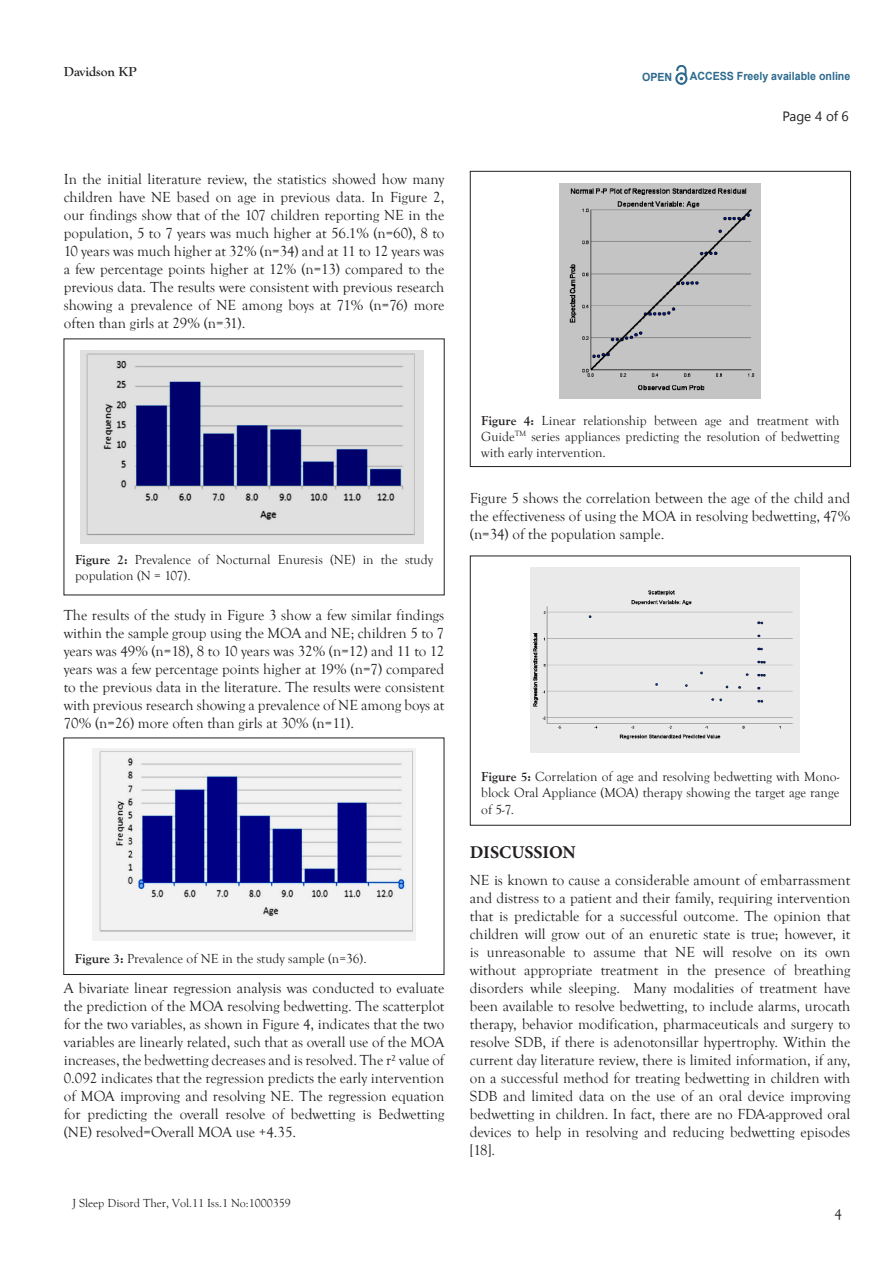
<style>
.page{position:relative;width:893px;height:1263px;background:#fff}
.page>*{position:absolute;margin:0;border:0;box-sizing:border-box;transform-origin:0 0}
.t1{font:700 18px "Minion Pro";color:#231f20}
.t2{font:15px/18px "Goudy Old Style T";color:#231f20;text-align:justify}
.t3{font:13.5px/16.2px "Goudy Old Style T";color:#231f20;text-align:justify}
.t4{font:700 13.5px "Goudy Old Style T";color:#231f20}
.t5{font:13.5px "Nirmala UI";letter-spacing:-.01em;color:#231f20}
.t6{font:12px "Goudy Old Style T";color:#231f20}
.t7{font:700 11.25px "Arial";color:#2d6a8e;scale:.94 1}
.s1{font-weight:700}
</style>
<div class="page">
<svg style="left:675px;top:65px;width:12px;height:20px"></svg>
<img style="left:80px;top:351px;width:344px;height:192px">
<div style="left:470px;top:556px;width:381px;height:270px;border:1px solid #231f20"></div>
<img style="left:531px;top:567px;width:268px;height:185px">
<div style="left:470px;top:171px;width:381px;height:296px;border:1px solid #231f20"></div>
<img style="left:559px;top:183px;width:202px;height:216px">
<div style="left:63px;top:737px;width:381px;height:238px;border:1px solid #231f20"></div>
<img style="left:92px;top:748px;width:324px;height:193px">
<p class="t4" style="left:64px;top:63px;width:75px">Davidson KP</p>
<p class="t2" style="left:64px;top:172px;width:382px">In the initial literature review, the statistics showed how many children have NE based on age in previous data. In Figure 2, our findings show that of the 107 children reporting NE in the population, 5 to 7 years was much higher at 56.1% (n=60), 8 to 10 years was much higher at 32% (n=34) and at 11 to 12 years was a few percentage points higher at 12% (n=13) compared to the previous data. The results were consistent with previous research showing a prevalence of NE among boys at 71% (n=76) more often than girls at 29% (n=31).</p>
<p class="t7" style="left:642px;top:73px;width:34px">OPEN</p>
<p class="t7" style="left:690px;top:72px;width:172px">ACCESS Freely available online</p>
<p class="t5" style="left:782px;top:111px;width:68px">Page 4 of 6</p>
<p class="t3" style="left:75px;top:553px;width:359px"><span class="s1">Figure 2:</span> Prevalence of Nocturnal Enuresis (NE) in the study population (N = 107).</p>
<p class="t2" style="left:64px;top:607px;width:382px">The results of the study in Figure 3 show a few similar findings within the sample group using the MOA and NE; children 5 to 7 years was 49% (n=18), 8 to 10 years was 32% (n=12) and 11 to 12 years was a few percentage points higher at 19% (n=7) compared to the previous data in the literature. The results were consistent with previous research showing a prevalence of NE among boys at 70% (n=26) more often than girls at 30% (n=11).</p>
<p class="t3" style="left:75px;top:952px;width:293px"><span class="s1">Figure 3:</span> Prevalence of NE in the study sample (n=36).</p>
<p class="t2" style="left:64px;top:980px;width:382px">A bivariate linear regression analysis was conducted to evaluate the prediction of the MOA resolving bedwetting. The scatterplot for the two variables, as shown in Figure 4, indicates that the two variables are linearly related, such that as overall use of the MOA increases, the bedwetting decreases and is resolved. The r² value of 0.092 indicates that the regression predicts the early intervention of MOA improving and resolving NE. The regression equation for predicting the overall resolve of bedwetting is Bedwetting (NE) resolved=Overall MOA use +4.35.</p>
<p class="t6" style="left:73px;top:1198px;width:220px">J Sleep Disord Ther, Vol.11 Iss.1 No:1000359</p>
<p class="t3" style="left:481px;top:414px;width:360px"><span class="s1">Figure 4:</span> Linear relationship between age and treatment with Guide<sup>TM</sup> series appliances predicting the resolution of bedwetting with early intervention.</p>
<p class="t2" style="left:470px;top:490px;width:382px">Figure 5 shows the correlation between the age of the child and the effectiveness of using the MOA in resolving bedwetting, 47% (n=34) of the population sample.</p>
<p class="t3" style="left:481px;top:770px;width:360px"><span class="s1">Figure 5:</span> Correlation of age and resolving bedwetting with Mono&shy;block Oral Appliance (MOA) therapy showing the target age range of 5-7.</p>
<p class="t1" style="left:470px;top:841px;width:108px">DISCUSSION</p>
<p class="t2" style="left:470px;top:872px;width:382px">NE is known to cause a considerable amount of embarrassment and distress to a patient and their family, requiring intervention that is predictable for a successful outcome. The opinion that children will grow out of an enuretic state is true; however, it is unreasonable to assume that NE will resolve on its own without appropriate treatment in the presence of breathing disorders while sleeping. Many modalities of treatment have been available to resolve bedwetting, to include alarms, urocath therapy, behavior modification, pharmaceuticals and surgery to resolve SDB, if there is adenotonsillar hypertrophy. Within the current day literature review, there is limited information, if any, on a successful method for treating bedwetting in children with SDB and limited data on the use of an oral device improving bedwetting in children. In fact, there are no FDA-approved oral devices to help in resolving and reducing bedwetting episodes [18].</p>
<p class="t2" style="left:834px;top:1206px;width:9px">4</p>
</div>
